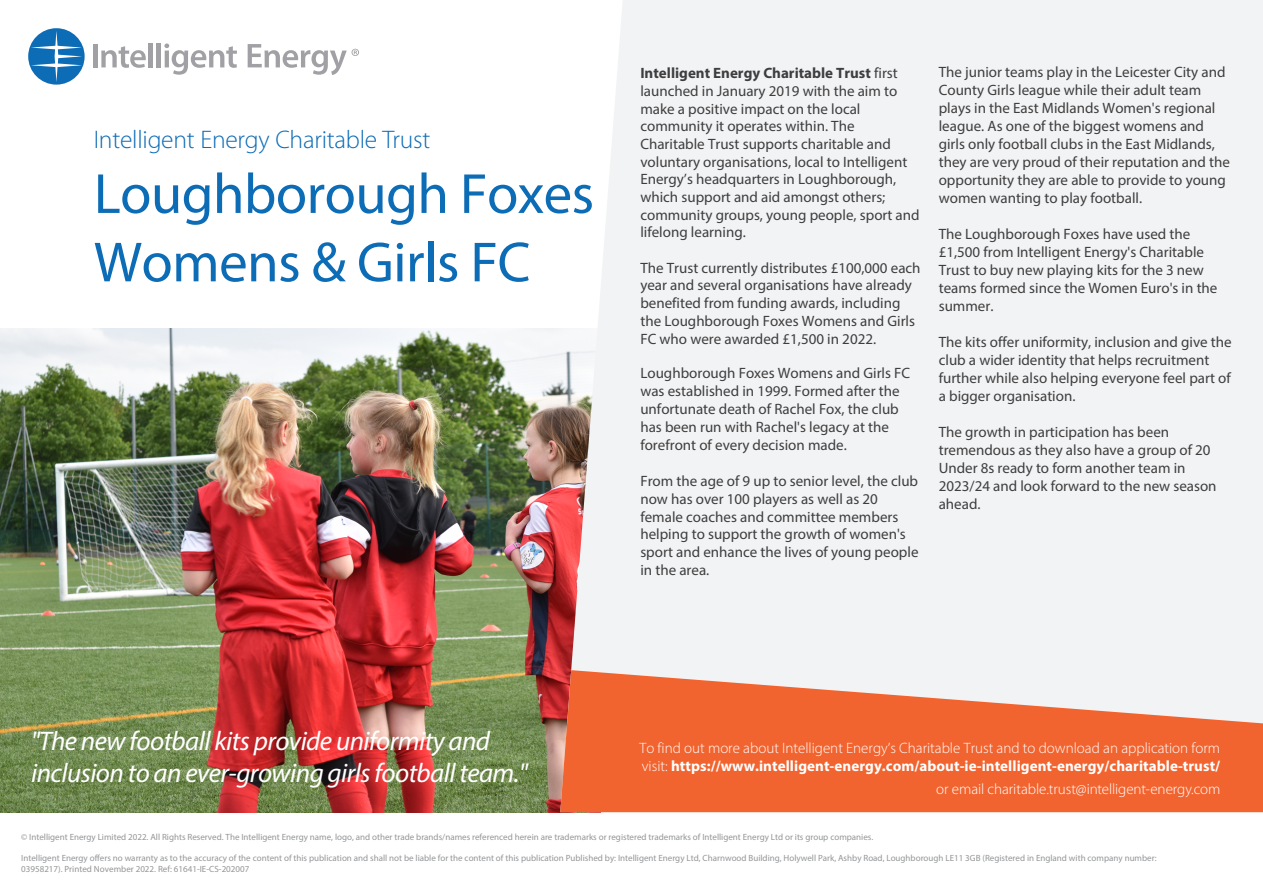
<style>
.page{position:relative;width:1263px;height:893px;background:#fff}
.page>*{position:absolute;margin:0;border:0;box-sizing:border-box;transform-origin:0 0}
.t1{font:57px/68.4px "Myriad Pro";letter-spacing:-.01em;color:#0d6cb6}
.t2{font:italic 27px/32.4px "Myriad Pro";letter-spacing:-.02em;color:#fff}
.t3{font:300 25.5px "Myriad Pro";letter-spacing:-.01em;color:#0d6cb6}
.t4{font:15px/18px "Myriad Pro";color:#3e3e3f}
.t5{font:300 15px/18px "Myriad Pro";color:#fff}
.t6{font:9px/10.5px "Myriad Pro";color:#939598}
.s1{font-weight:700}
</style>
<div class="page">
<img style="left:0;top:328px;width:560px;height:484px">
<div style="left:560px;top:0;width:703px;height:670px;background:#f2f3f4"></div>
<svg style="left:560px;top:670px;width:703px;height:142px;fill:#f2642f"></svg>
<hr style="left:93px;top:44px;width:4px;height:23px;background:#a1a1a5">
<svg style="left:101px;top:46px;width:45px;height:22px"></svg>
<hr style="left:149px;top:43px;width:4px;height:24px;background:#a1a1a5">
<hr style="left:157px;top:43px;width:4px;height:24px;background:#a1a1a5">
<svg style="left:164px;top:44px;width:73px;height:31px"></svg>
<svg style="left:248px;top:44px;width:111px;height:31px"></svg>
<svg style="left:28px;top:28px;width:57px;height:57px"></svg>
<h3 class="t3" style="left:94px;top:126px;width:338px">Intelligent Energy Charitable Trust</h3>
<h1 class="t1" style="left:94px;top:159px;width:502px">Loughborough Foxes<br>Womens &amp; Girls FC</h1>
<p class="t4" style="left:640px;top:64px;width:281px"><span class="s1">Intelligent Energy Charitable Trust</span> first launched in January 2019 with the aim to make a positive impact on the local community it operates within. The Charitable Trust supports charitable and voluntary organisations, local to Intelligent Energy’s headquarters in Loughborough, which support and aid amongst others; community groups, young people, sport and lifelong learning.</p>
<p class="t4" style="left:640px;top:258px;width:282px">The Trust currently distributes £100,000 each year and several organisations have already benefited from funding awards, including the Loughborough Foxes Womens and Girls FC who were awarded £1,500 in 2022.</p>
<p class="t4" style="left:640px;top:364px;width:271px">Loughborough Foxes Womens and Girls FC was established in 1999. Formed after the unfortunate death of Rachel Fox, the club has been run with Rachel's legacy at the forefront of every decision made.</p>
<p class="t4" style="left:640px;top:471px;width:280px">From the age of 9 up to senior level, the club now has over 100 players as well as 20 female coaches and committee members helping to support the growth of women's sport and enhance the lives of young people in the area.</p>
<p class="t4" style="left:939px;top:63px;width:293px">The junior teams play in the Leicester City and County Girls league while their adult team plays in the East Midlands Women's regional league. As one of the biggest womens and girls only football clubs in the East Midlands, they are very proud of their reputation and the opportunity they are able to provide to young women wanting to play football.</p>
<p class="t4" style="left:939px;top:225px;width:280px">The Loughborough Foxes have used the £1,500 from Intelligent Energy's Charitable Trust to buy new playing kits for the 3 new teams formed since the Women Euro's in the summer.</p>
<p class="t4" style="left:939px;top:333px;width:295px">The kits offer uniformity, inclusion and give the club a wider identity that helps recruitment further while also helping everyone feel part of a bigger organisation.</p>
<p class="t4" style="left:939px;top:423px;width:279px">The growth in participation has been tremendous as they also have a group of 20<br>Under 8s ready to form another team in<br>2023/24 and look forward to the new season ahead.</p>
<h2 class="t2" style="left:31px;top:724px;width:498px">"The new football kits provide uniformity and inclusion to an ever-growing girls football team."</h2>
<p class="t5" style="left:639px;top:739px;width:582px">To find out more about Intelligent Energy’s Charitable Trust and to download an application form visit: <span class="s1">https://www.intelligent-energy.com/about-ie-intelligent-energy/charitable-trust/</span></p>
<p class="t5" style="left:936px;top:780px;width:286px">or email charitable.trust@intelligent-energy.com</p>
<p class="t6" style="left:21px;top:832px;width:853px">© Intelligent Energy Limited 2022. All Rights Reserved. The Intelligent Energy name, logo, and other trade brands/names referenced herein are trademarks or registered trademarks of Intelligent Energy Ltd or its group companies.</p>
<p class="t6" style="left:21px;top:853px;width:1137px">Intelligent Energy offers no warranty as to the accuracy of the content of this publication and shall not be liable for the content of this publication Published by: Intelligent Energy Ltd, Charnwood Building, Holywell Park, Ashby Road, Loughborough LE11 3GB (Registered in England with company number:<br>03958217). Printed November 2022. Ref: 61641-IE-CS-202007</p>
</div>
